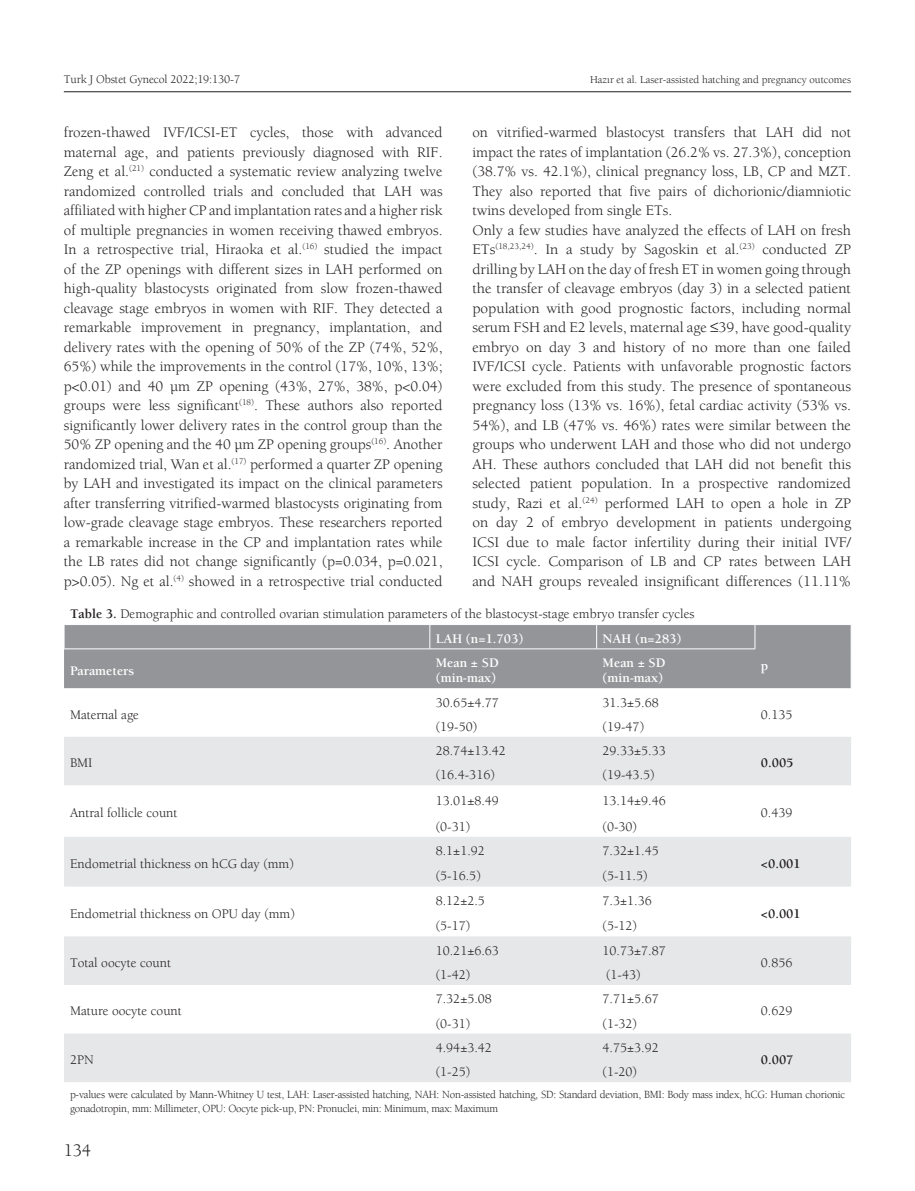
<style>
.page{position:relative;width:915px;height:1191px;background:#fff}
.page>*{position:absolute;margin:0;border:0;box-sizing:border-box;transform-origin:0 0}
.t1{font:18px "Berkeley";color:#231f20}
.YAZI{font:15px/19.5px "Berkeley";color:#231f20;text-align:justify}
.TABLO-YAZI{font:13.5px "Berkeley";color:#231f20}
.TABLO-BASLIK{font:13.5px "Berkeley";color:#231f20}
.TABLO-ARA{font:700 13.5px "Berkeley";color:#fff}
.TABLO-YAZI-2{font:700 13.5px "Berkeley";color:#231f20}
.t2{font:12px "Berkeley";letter-spacing:-.01em;color:#231f20}
.TABLO-ALTI{font:11.25px/13.5px "Berkeley";letter-spacing:-.02em;color:#231f20}
.t3{font:10.8px "Berkeley";color:#231f20}
.s1{font-weight:700}
</style>
<div class="page">
<hr style="left:64px;top:91px;width:786px;height:1px;background:#231f20">
<div style="left:64px;top:625px;width:786px;height:63px;background:#939598"></div>
<svg style="left:64px;top:737px;width:786px;height:345px;fill:#e6e7e9"></svg>
<svg style="left:429px;top:625px;width:1px;height:23px"></svg>
<svg style="left:596px;top:625px;width:1px;height:23px"></svg>
<svg style="left:754px;top:625px;width:1px;height:23px"></svg>
<hr style="left:429px;top:648px;width:167px;height:1px;background:#fff">
<hr style="left:596px;top:648px;width:159px;height:1px;background:#fff">
<svg style="left:850px;top:625px;width:1px;height:24px"></svg>
<svg style="left:64px;top:625px;width:1px;height:23px"></svg>
<hr style="left:64px;top:648px;width:365px;height:1px;background:#fff">
<p class="t2" style="left:64px;top:72px;width:178px">Turk J Obstet Gynecol 2022;19:130-7</p>
<p class="t3" style="left:590px;top:73px;width:262px">Hazır et al. Laser-assisted hatching and pregnancy outcomes</p>
<p class="YAZI" style="left:64px;top:122px;width:380px">frozen-thawed IVF/ICSI-ET cycles, those with advanced maternal age, and patients previously diagnosed with RIF.<br>Zeng et al.<sup>(21)</sup> conducted a systematic review analyzing twelve randomized controlled trials and concluded that LAH was affiliated with higher CP and implantation rates and a higher risk of multiple pregnancies in women receiving thawed embryos.<br>In a retrospective trial, Hiraoka et al.<sup>(16)</sup> studied the impact of the ZP openings with different sizes in LAH performed on high-quality blastocysts originated from slow frozen-thawed cleavage stage embryos in women with RIF. They detected a remarkable improvement in pregnancy, implantation, and delivery rates with the opening of 50% of the ZP (74%, 52%, 65%) while the improvements in the control (17%, 10%, 13%; p&lt;0.01) and 40 µm ZP opening (43%, 27%, 38%, p&lt;0.04) groups were less significant<sup>(18)</sup>. These authors also reported significantly lower delivery rates in the control group than the 50% ZP opening and the 40 µm ZP opening groups<sup>(16)</sup>. Another randomized trial, Wan et al.<sup>(17)</sup> performed a quarter ZP opening by LAH and investigated its impact on the clinical parameters after transferring vitrified-warmed blastocysts originating from low-grade cleavage stage embryos. These researchers reported a remarkable increase in the CP and implantation rates while the LB rates did not change significantly (p=0.034, p=0.021, p&gt;0.05). Ng et al.<sup>(4)</sup> showed in a retrospective trial conducted</p>
<p class="YAZI" style="left:472px;top:122px;width:380px">on vitrified-warmed blastocyst transfers that LAH did not impact the rates of implantation (26.2% vs. 27.3%), conception (38.7% vs. 42.1%), clinical pregnancy loss, LB, CP and MZT.<br>They also reported that five pairs of dichorionic/diamniotic twins developed from single ETs.</p>
<p class="YAZI" style="left:472px;top:220px;width:380px">Only a few studies have analyzed the effects of LAH on fresh ETs<sup>(18,23,24)</sup>. In a study by Sagoskin et al.<sup>(23)</sup> conducted ZP drilling by LAH on the day of fresh ET in women going through the transfer of cleavage embryos (day 3) in a selected patient population with good prognostic factors, including normal serum FSH and E2 levels, maternal age ≤39, have good-quality embryo on day 3 and history of no more than one failed IVF/ICSI cycle. Patients with unfavorable prognostic factors were excluded from this study. The presence of spontaneous pregnancy loss (13% vs. 16%), fetal cardiac activity (53% vs.<br>54%), and LB (47% vs. 46%) rates were similar between the groups who underwent LAH and those who did not undergo AH. These authors concluded that LAH did not benefit this selected patient population. In a prospective randomized study, Razi et al.<sup>(24)</sup> performed LAH to open a hole in ZP on day 2 of embryo development in patients undergoing ICSI due to male factor infertility during their initial IVF/ ICSI cycle. Comparison of LB and CP rates between LAH and NAH groups revealed insignificant differences (11.11%</p>
<p class="TABLO-BASLIK" style="left:70px;top:605px;width:625px"><span class="s1">Table 3.</span> Demographic and controlled ovarian stimulation parameters of the blastocyst-stage embryo transfer cycles</p>
<p class="TABLO-ARA" style="left:435px;top:630px;width:89px">LAH (n=1.703)</p>
<p class="TABLO-ARA" style="left:602px;top:630px;width:80px">NAH (n=283)</p>
<p class="TABLO-ARA" style="left:760px;top:657px;width:9px">p</p>
<p class="TABLO-ARA" style="left:435px;top:655px;width:64px">Mean ± SD</p>
<p class="TABLO-ARA" style="left:435px;top:670px;width:62px">(min-max)</p>
<p class="TABLO-ARA" style="left:602px;top:655px;width:64px">Mean ± SD</p>
<p class="TABLO-ARA" style="left:602px;top:670px;width:62px">(min-max)</p>
<p class="TABLO-ARA" style="left:70px;top:662px;width:66px">Parameters</p>
<p class="TABLO-YAZI" style="left:435px;top:694px;width:65px">30.65±4.77</p>
<p class="TABLO-YAZI" style="left:602px;top:694px;width:58px">31.3±5.68</p>
<p class="TABLO-YAZI" style="left:70px;top:706px;width:70px">Maternal age</p>
<p class="TABLO-YAZI" style="left:435px;top:718px;width:43px">(19-50)</p>
<p class="TABLO-YAZI" style="left:602px;top:718px;width:43px">(19-47)</p>
<p class="TABLO-YAZI" style="left:760px;top:706px;width:33px">0.135</p>
<p class="TABLO-YAZI" style="left:435px;top:742px;width:72px">28.74±13.42</p>
<p class="TABLO-YAZI" style="left:602px;top:742px;width:65px">29.33±5.33</p>
<p class="TABLO-YAZI" style="left:70px;top:755px;width:24px">BMI</p>
<p class="TABLO-YAZI-2" style="left:760px;top:755px;width:34px">0.005</p>
<p class="TABLO-YAZI" style="left:435px;top:767px;width:61px">(16.4-316)</p>
<p class="TABLO-YAZI" style="left:602px;top:767px;width:54px">(19-43.5)</p>
<p class="TABLO-YAZI" style="left:435px;top:792px;width:65px">13.01±8.49</p>
<p class="TABLO-YAZI" style="left:602px;top:792px;width:65px">13.14±9.46</p>
<p class="TABLO-YAZI" style="left:70px;top:805px;width:109px">Antral follicle count</p>
<p class="TABLO-YAZI" style="left:760px;top:805px;width:33px">0.439</p>
<p class="TABLO-YAZI" style="left:435px;top:818px;width:36px">(0-31)</p>
<p class="TABLO-YAZI" style="left:602px;top:818px;width:36px">(0-30)</p>
<p class="TABLO-YAZI" style="left:435px;top:842px;width:51px">8.1±1.92</p>
<p class="TABLO-YAZI" style="left:602px;top:842px;width:58px">7.32±1.45</p>
<p class="TABLO-YAZI" style="left:70px;top:855px;width:225px">Endometrial thickness on hCG day (mm)</p>
<p class="TABLO-YAZI" style="left:435px;top:867px;width:47px">(5-16.5)</p>
<p class="TABLO-YAZI" style="left:602px;top:867px;width:47px">(5-11.5)</p>
<p class="TABLO-YAZI-2" style="left:760px;top:855px;width:41px">&lt;0.001</p>
<p class="TABLO-YAZI" style="left:435px;top:892px;width:51px">8.12±2.5</p>
<p class="TABLO-YAZI" style="left:602px;top:892px;width:51px">7.3±1.36</p>
<p class="TABLO-YAZI" style="left:70px;top:905px;width:226px">Endometrial thickness on OPU day (mm)</p>
<p class="TABLO-YAZI" style="left:435px;top:917px;width:36px">(5-17)</p>
<p class="TABLO-YAZI" style="left:602px;top:917px;width:36px">(5-12)</p>
<p class="TABLO-YAZI-2" style="left:760px;top:905px;width:41px">&lt;0.001</p>
<p class="TABLO-YAZI" style="left:435px;top:942px;width:65px">10.21±6.63</p>
<p class="TABLO-YAZI" style="left:602px;top:942px;width:65px">10.73±7.87</p>
<p class="TABLO-YAZI" style="left:70px;top:954px;width:102px">Total oocyte count</p>
<p class="TABLO-YAZI" style="left:435px;top:966px;width:36px">(1-42)</p>
<p class="TABLO-YAZI" style="left:606px;top:966px;width:36px">(1-43)</p>
<p class="TABLO-YAZI" style="left:760px;top:954px;width:33px">0.856</p>
<p class="TABLO-YAZI" style="left:435px;top:991px;width:58px">7.32±5.08</p>
<p class="TABLO-YAZI" style="left:602px;top:991px;width:58px">7.71±5.67</p>
<p class="TABLO-YAZI" style="left:70px;top:1003px;width:113px">Mature oocyte count</p>
<p class="TABLO-YAZI" style="left:435px;top:1015px;width:36px">(0-31)</p>
<p class="TABLO-YAZI" style="left:602px;top:1015px;width:36px">(1-32)</p>
<p class="TABLO-YAZI" style="left:760px;top:1003px;width:33px">0.629</p>
<p class="TABLO-YAZI" style="left:435px;top:1039px;width:58px">4.94±3.42</p>
<p class="TABLO-YAZI" style="left:602px;top:1039px;width:58px">4.75±3.92</p>
<p class="TABLO-YAZI" style="left:70px;top:1051px;width:25px">2PN</p>
<p class="TABLO-YAZI-2" style="left:760px;top:1051px;width:34px">0.007</p>
<p class="TABLO-YAZI" style="left:435px;top:1063px;width:36px">(1-25)</p>
<p class="TABLO-YAZI" style="left:602px;top:1063px;width:36px">(1-20)</p>
<p class="TABLO-ALTI" style="left:70px;top:1088px;width:776px">p-values were calculated by Mann-Whitney U test, LAH: Laser-assisted hatching, NAH: Non-assisted hatching, SD: Standard deviation, BMI: Body mass index, hCG: Human chorionic gonadotropin, mm: Millimeter, OPU: Oocyte pick-up, PN: Pronuclei, min: Minimum, max: Maximum</p>
<p class="t1" style="left:64px;top:1139px;width:29px">134</p>
</div>
